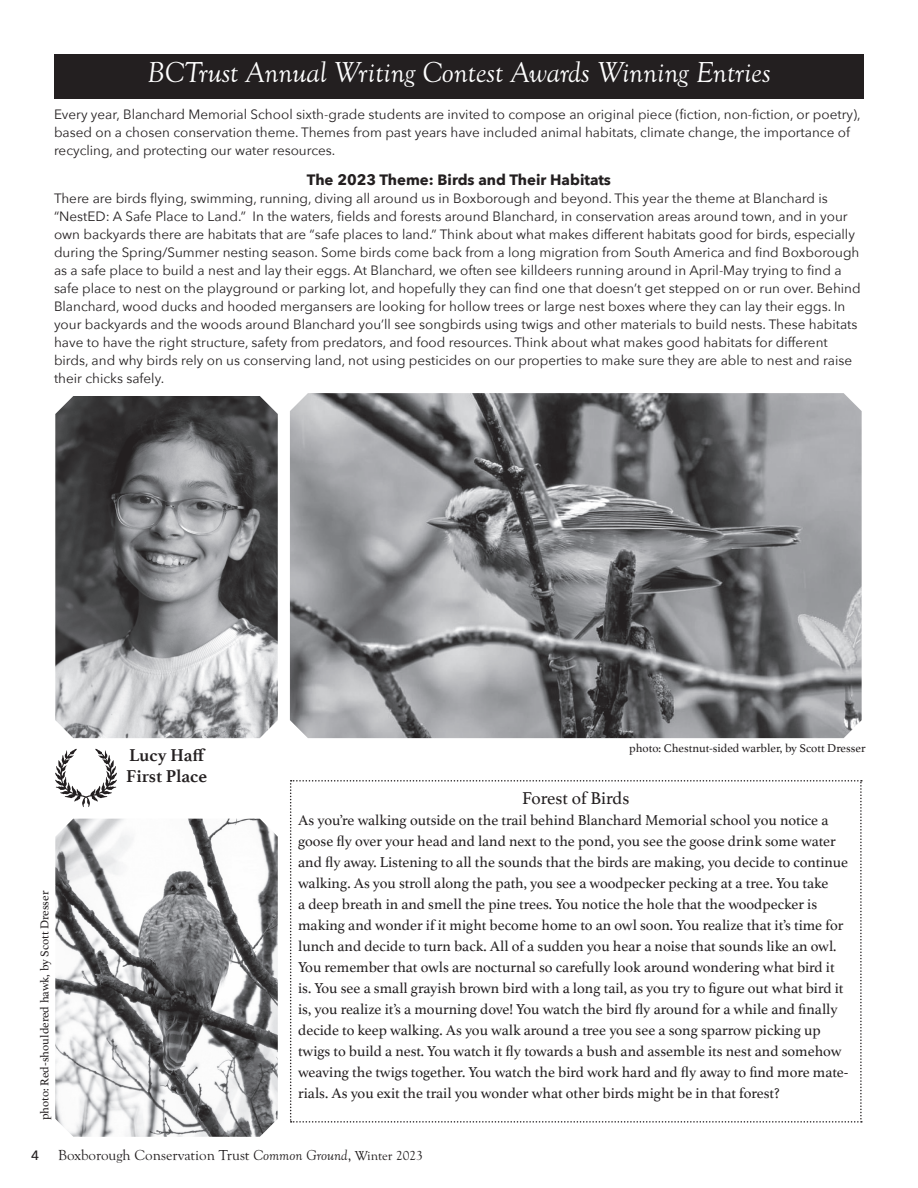
<style>
.page{position:relative;width:918px;height:1188px;background:#fff}
.page>*{position:absolute;margin:0;border:0;box-sizing:border-box;transform-origin:0 0}
.t1{font:italic 30px "Goudy Old Sty";letter-spacing:-.005em;color:#fff}
.t2{font:700 18px/21px "Athelas";color:#231f20}
.t3{font:18px "Athelas";color:#231f20}
.t4{font:15px/21px "Athelas";color:#231f20}
.t5{font:15px "Goudy Old Sty";color:#231f20}
.t6{font:700 15px "Avenir Next";color:#231f20}
.t7{font:13.5px/18px "Avenir Next";color:#231f20}
.t8{font:12px "Athelas";color:#231f20}
.s1{font-family:"Avenir Next";font-weight:500;font-size:13.5px}
.s2{font-style:italic}
.s3{font-size:13.5px}
</style>
<div class="page">
<div style="left:54px;top:54px;width:810px;height:45px;background:#231f20"></div>
<svg style="left:290px;top:780px;width:572px;height:343px"></svg>
<img style="left:55px;top:396px;width:223px;height:342px">
<img style="left:290px;top:393px;width:572px;height:345px">
<img style="left:55px;top:819px;width:223px;height:318px">
<h1 class="t1" style="left:147px;top:55px;width:625px">BCTrust Annual Writing Contest Awards Winning Entries</h1>
<p class="t7" style="left:54px;top:105px;width:808px">Every year, Blanchard Memorial School sixth-grade students are invited to compose an original piece (fiction, non-fiction, or poetry), based on a chosen conservation theme. Themes from past years have included animal habitats, climate change, the importance of recycling, and protecting our water resources.</p>
<p class="t6" style="left:307px;top:167px;width:306px">The 2023 Theme: Birds and Their Habitats</p>
<p class="t7" style="left:54px;top:189px;width:808px">There are birds flying, swimming, running, diving all around us in Boxborough and beyond. This year the theme at Blanchard is “NestED: A Safe Place to Land.” In the waters, fields and forests around Blanchard, in conservation areas around town, and in your own backyards there are habitats that are “safe places to land.” Think about what makes different habitats good for birds, especially during the Spring/Summer nesting season. Some birds come back from a long migration from South America and find Boxborough as a safe place to build a nest and lay their eggs. At Blanchard, we often see killdeers running around in April-May trying to find a safe place to nest on the playground or parking lot, and hopefully they can find one that doesn’t get stepped on or run over. Behind Blanchard, wood ducks and hooded mergansers are looking for hollow trees or large nest boxes where they can lay their eggs. In your backyards and the woods around Blanchard you’ll see songbirds using twigs and other materials to build nests. These habitats have to have the right structure, safety from predators, and food resources. Think about what makes good habitats for different birds, and why birds rely on us conserving land, not using pesticides on our properties to make sure they are able to nest and raise their chicks safely.</p>
<p class="t8" style="left:35px;top:1120px;width:231px;rotate:-90deg">photo: Red-shouldered hawk, by Scott Dresser</p>
<h2 class="t2" style="left:126px;top:745px;width:83px">Lucy Haff<br>First Place</h2>
<p class="t8" style="left:629px;top:739px;width:238px">photo: Chestnut-sided warbler, by Scott Dresser</p>
<h2 class="t3" style="left:522px;top:784px;width:109px">Forest of Birds</h2>
<p class="t4" style="left:298px;top:809px;width:552px">As you’re walking outside on the trail behind Blanchard Memorial school you notice a goose fly over your head and land next to the pond, you see the goose drink some water and fly away. Listening to all the sounds that the birds are making, you decide to continue walking. As you stroll along the path, you see a woodpecker pecking at a tree. You take<br>a deep breath in and smell the pine trees. You notice the hole that the woodpecker is making and wonder if it might become home to an owl soon. You realize that it’s time for lunch and decide to turn back. All of a sudden you hear a noise that sounds like an owl.<br>You remember that owls are nocturnal so carefully look around wondering what bird it is. You see a small grayish brown bird with a long tail, as you try to figure out what bird it is, you realize it’s a mourning dove! You watch the bird fly around for a while and finally decide to keep walking. As you walk around a tree you see a song sparrow picking up twigs to build a nest. You watch it fly towards a bush and assemble its nest and somehow weaving the twigs together. You watch the bird work hard and fly away to find more mate&shy;rials. As you exit the trail you wonder what other birds might be in that forest?</p>
<p class="t5" style="left:31px;top:1147px;width:393px"><span class="s1">4</span> Boxborough Conservation Trust <span class="s2">Common Ground</span>, <span class="s3">Winter 2023</span></p>
</div>
